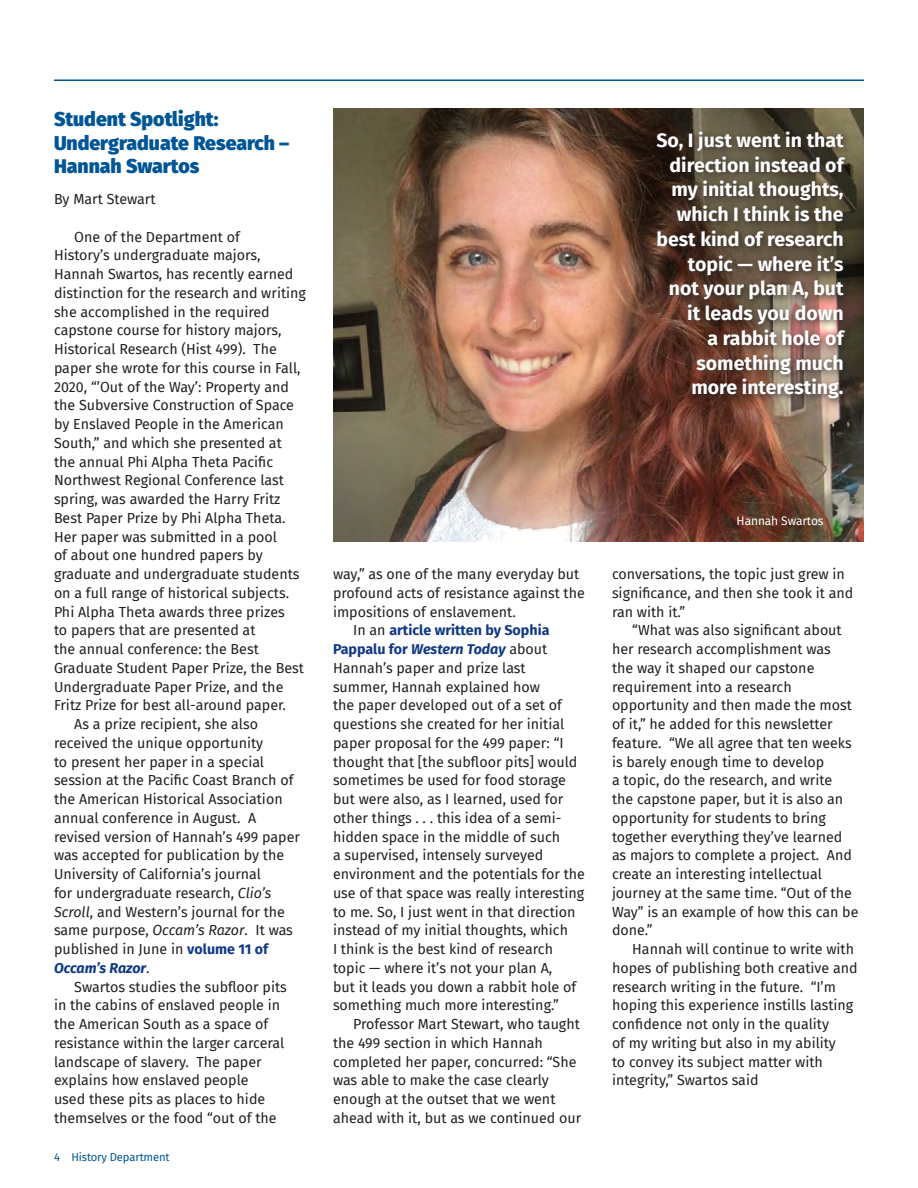
<style>
.page{position:relative;width:918px;height:1188px;background:#fff}
.page>*{position:absolute;margin:0;border:0;box-sizing:border-box;transform-origin:0 0}
.Topic_heading{font:700 19.5px/24.8px "Fira Sans";color:#fff;text-align:right}
.Topic_heading-2{font:900 19.5px/23.4px "Fira Sans";color:#005596}
.Body_copy{font:14.25px/18.8px "Fira Sans";color:#231f20}
.Body_copy-2{font:12px "Fira Sans";letter-spacing:-.01em;color:#fff}
.t1{font:11.25px "Fira Sans";letter-spacing:-.01em;color:#005596}
.s1{font-style:italic}
.s2{font-weight:700;color:#113884}
.s3{font-weight:700;font-style:italic;color:#113884}
</style>
<div class="page">
<hr style="left:54px;top:80px;width:810px;height:1px;background:#005596">
<img style="left:334px;top:108px;width:530px;height:433px">
<div style="left:651px;top:126px;width:201px;height:281px;background:#231f20;opacity:.75"></div>
<p class="Topic_heading-2" style="left:54px;top:106px;width:237px">Student Spotlight:<br>Undergraduate Research –<br>Hannah Swartos</p>
<p class="Body_copy" style="left:54px;top:189px;width:103px">By Mart Stewart</p>
<p class="Body_copy" style="left:54px;top:227px;width:253px;text-indent:20px">One of the Department of<br>History’s undergraduate majors, Hannah Swartos, has recently earned distinction for the research and writing she accomplished in the required capstone course for history majors, Historical Research (Hist 499). The paper she wrote for this course in Fall, 2020, “’Out of the Way’: Property and the Subversive Construction of Space by Enslaved People in the American South,” and which she presented at the annual Phi Alpha Theta Pacific Northwest Regional Conference last spring, was awarded the Harry Fritz Best Paper Prize by Phi Alpha Theta.<br>Her paper was submitted in a pool<br>of about one hundred papers by graduate and undergraduate students on a full range of historical subjects.<br>Phi Alpha Theta awards three prizes<br>to papers that are presented at<br>the annual conference: the Best Graduate Student Paper Prize, the Best Undergraduate Paper Prize, and the Fritz Prize for best all-around paper.</p>
<p class="Body_copy" style="left:54px;top:714px;width:248px;text-indent:20px">As a prize recipient, she also received the unique opportunity<br>to present her paper in a special session at the Pacific Coast Branch of the American Historical Association annual conference in August. A revised version of Hannah’s 499 paper was accepted for publication by the University of California’s journal<br>for undergraduate research, <span class="s1">Clio’s Scroll</span>, and Western’s journal for the same purpose, <span class="s1">Occam’s Razor</span>. It was published in June in <span class="s2">volume 11 of </span><span class="s3">Occam’s Razor</span>.</p>
<p class="Body_copy" style="left:54px;top:977px;width:234px;text-indent:20px">Swartos studies the subfloor pits in the cabins of enslaved people in the American South as a space of resistance within the larger carceral landscape of slavery. The paper explains how enslaved people<br>used these pits as places to hide themselves or the food “out of the</p>
<p class="t1" style="left:54px;top:1149px;width:117px">4 History Department</p>
<p class="Body_copy" style="left:333px;top:564px;width:253px">way,” as one of the many everyday but profound acts of resistance against the impositions of enslavement.</p>
<p class="Body_copy" style="left:333px;top:621px;width:253px;text-indent:20px">In an <span class="s2">article written by Sophia Pappalu for</span> <span class="s3">Western Today</span> about Hannah’s paper and prize last<br>summer, Hannah explained how<br>the paper developed out of a set of questions she created for her initial paper proposal for the 499 paper: “I thought that [the subfloor pits] would sometimes be used for food storage but were also, as I learned, used for other things . . . this idea of a semi&shy;hidden space in the middle of such<br>a supervised, intensely surveyed environment and the potentials for the use of that space was really interesting to me. So, I just went in that direction instead of my initial thoughts, which<br>I think is the best kind of research topic — where it’s not your plan A,<br>but it leads you down a rabbit hole of something much more interesting.”</p>
<p class="Body_copy" style="left:333px;top:1014px;width:250px;text-indent:20px">Professor Mart Stewart, who taught the 499 section in which Hannah completed her paper, concurred: “She was able to make the case clearly enough at the outset that we went ahead with it, but as we continued our</p>
<p class="Topic_heading" style="left:656px;top:126px;width:189px">So, I just went in that direction instead of my initial thoughts, which I think is the best kind of research topic — where it’s not your plan A, but it leads you down<br>a rabbit hole of something much more interesting.</p>
<p class="Body_copy-2" style="left:737px;top:512px;width:88px">Hannah Swartos</p>
<p class="Body_copy" style="left:612px;top:564px;width:243px">conversations, the topic just grew in significance, and then she took it and ran with it.”</p>
<p class="Body_copy" style="left:612px;top:621px;width:248px;text-indent:20px">“What was also significant about her research accomplishment was<br>the way it shaped our capstone requirement into a research opportunity and then made the most of it,” he added for this newsletter feature. “We all agree that ten weeks is barely enough time to develop<br>a topic, do the research, and write<br>the capstone paper, but it is also an opportunity for students to bring together everything they’ve learned as majors to complete a project. And create an interesting intellectual journey at the same time. “Out of the<br>Way” is an example of how this can be done.”</p>
<p class="Body_copy" style="left:612px;top:939px;width:247px;text-indent:20px">Hannah will continue to write with hopes of publishing both creative and research writing in the future. “I’m hoping this experience instills lasting confidence not only in the quality<br>of my writing but also in my ability<br>to convey its subject matter with integrity,” Swartos said</p>
</div>
